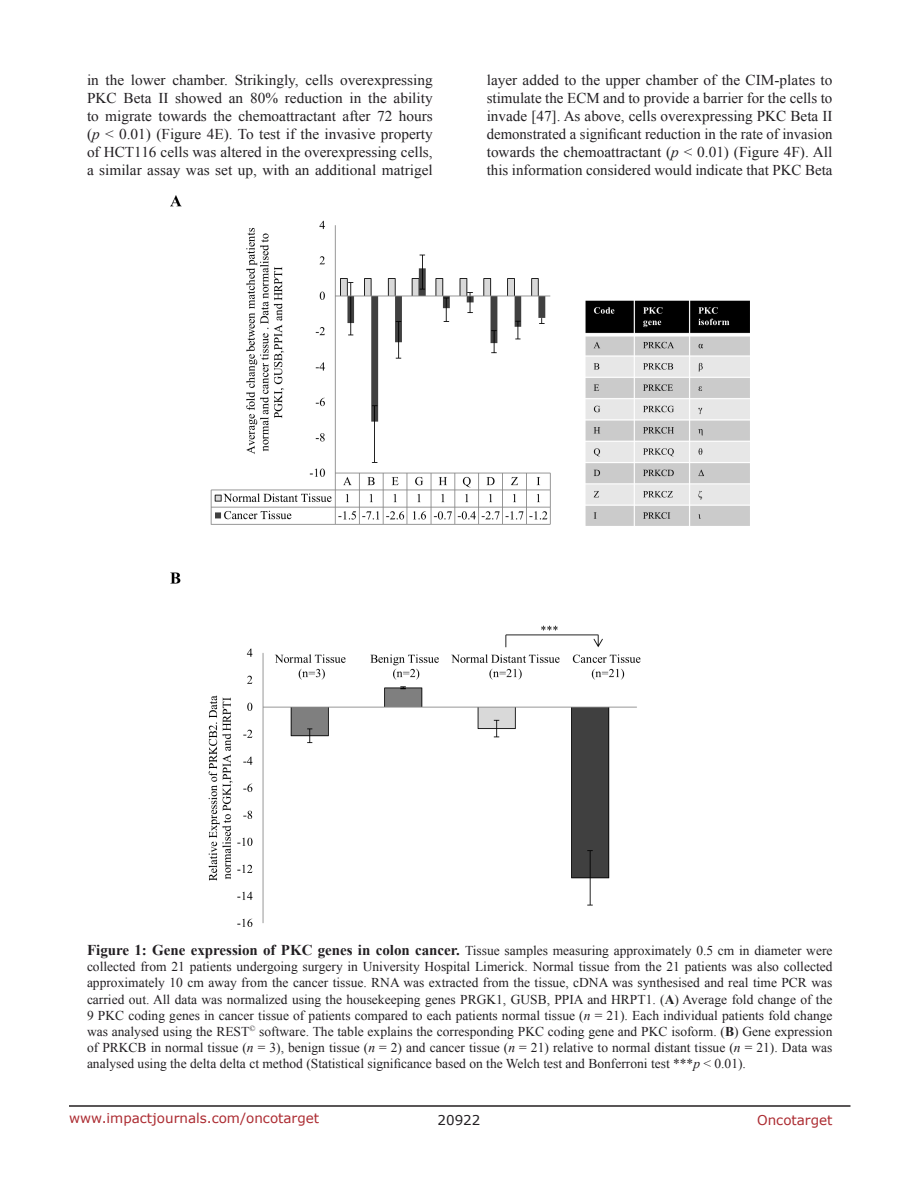
<style>
.page{position:relative;width:918px;height:1188px;background:#fff}
.page>*{position:absolute;margin:0;border:0;box-sizing:border-box;transform-origin:0 0}
.BodyText{font:15px/18px "Times New Roman";color:#221f22;text-align:justify}
.FigureText{font:13.5px/16.2px "Times New Roman";color:#221f22;text-align:justify}
.t1{font:13.5px "Verdana";color:#ac2b31}
.t2{font:13.5px "Verdana";color:#221f22}
.s1{font-style:italic}
.s2{font-weight:700;font-size:15px}
.s3{font-weight:700}
</style>
<div class="page">
<hr style="left:69px;top:1105px;width:781px;height:2px;background:#231f20">
<img style="left:170px;top:196px;width:579px;height:731px">
<p class="BodyText" style="left:87px;top:71px;width:347px">in the lower chamber. Strikingly, cells overexpressing PKC Beta II showed an 80% reduction in the ability to migrate towards the chemoattractant after 72 hours (<span class="s1">p</span> &lt; 0.01) (Figure 4E). To test if the invasive property of HCT116 cells was altered in the overexpressing cells, a similar assay was set up, with an additional matrigel</p>
<p class="BodyText" style="left:487px;top:71px;width:347px">layer added to the upper chamber of the CIM-plates to stimulate the ECM and to provide a barrier for the cells to invade [47]. As above, cells overexpressing PKC Beta II demonstrated a significant reduction in the rate of invasion towards the chemoattractant (<span class="s1">p</span> &lt; 0.01) (Figure 4F). All this information considered would indicate that PKC Beta</p>
<p class="FigureText" style="left:87px;top:942px;width:747px"><span class="s2">Figure 1: Gene expression of PKC genes in colon cancer.</span> Tissue samples measuring approximately 0.5 cm in diameter were collected from 21 patients undergoing surgery in University Hospital Limerick. Normal tissue from the 21 patients was also collected approximately 10 cm away from the cancer tissue. RNA was extracted from the tissue, cDNA was synthesised and real time PCR was carried out. All data was normalized using the housekeeping genes PRGK1, GUSB, PPIA and HRPT1. (<span class="s3">A</span>) Average fold change of the 9 PKC coding genes in cancer tissue of patients compared to each patients normal tissue (<span class="s1">n</span> = 21). Each individual patients fold change was analysed using the REST<sup>©</sup> software. The table explains the corresponding PKC coding gene and PKC isoform. (<span class="s3">B</span>) Gene expression of PRKCB in normal tissue (<span class="s1">n</span> = 3), benign tissue (<span class="s1">n</span> = 2) and cancer tissue (<span class="s1">n</span> = 21) relative to normal distant tissue (<span class="s1">n</span> = 21). Data was analysed using the delta delta ct method (Statistical significance based on the Welch test and Bonferroni test ***<span class="s1">p</span> &lt; 0.01).</p>
<p class="t1" style="left:69px;top:1109px;width:252px">www.impactjournals.com/oncotarget</p>
<p class="t2" style="left:438px;top:1111px;width:44px">20922</p>
<p class="t1" style="left:757px;top:1111px;width:77px">Oncotarget</p>
</div>
